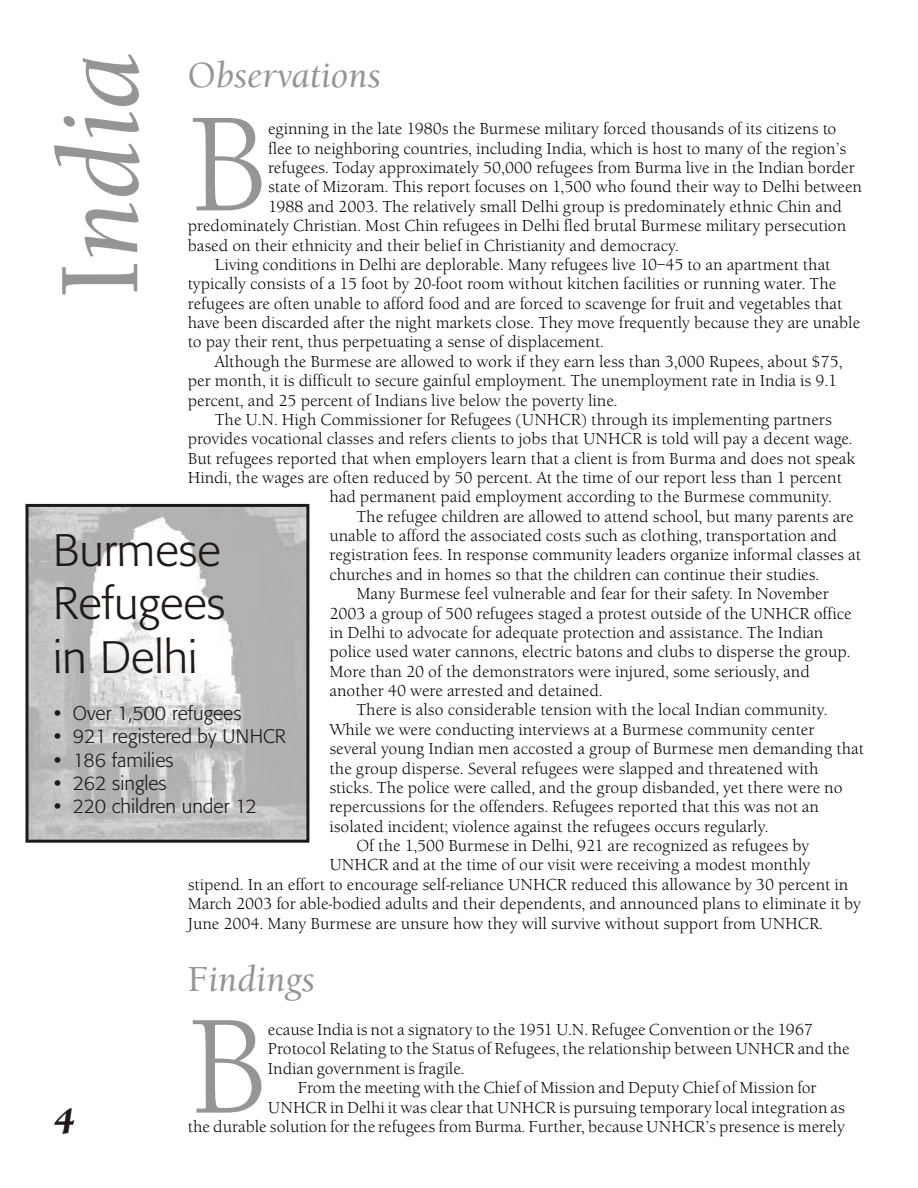
<style>
.page{position:relative;width:918px;height:1188px;background:#fff}
.page>*{position:absolute;margin:0;border:0;box-sizing:border-box;transform-origin:0 0}
.t1{font:138.45px "Berkeley Old ITC";color:#969494}
.t2{font:italic 112.5px "Berkeley Old Md ITC";color:#969494}
.t3{font:300 45px/53.4px "Formata";color:#1f1a17;text-align:justify}
.t4{font:italic 36px "Berkeley Old Md ITC";color:#969494}
.t5{font:italic 900 36px "Berkeley Old Md ITC";color:#1f1a17}
.t6{font:300 19.5px "Formata";color:#1f1a17}
.t7{font:16.5px "Berkeley Old ITC";color:#000}
.s1{font-style:normal}
.s2{color:#fff}
</style>
<div class="page">
<img style="left:30px;top:508px;width:275px;height:331px">
<div style="left:26px;top:504px;width:283px;height:339px;border:3px solid #1f1a17"></div>
<h2 class="t2" style="left:56px;top:298px;width:246px;rotate:-90deg"><span class="s1">I</span>ndia</h2>
<h3 class="t4" style="left:188px;top:61px;width:195px"><span class="s1">O</span>bservations</h3>
<h1 class="t1" style="left:188px;top:109px;width:82px">B</h1>
<p class="t7" style="left:268px;top:122px;width:570px">eginning in the late 1980s the Burmese military forced thousands of its citizens to</p>
<p class="t7" style="left:268px;top:142px;width:580px">flee to neighboring countries, including India, which is host to many of the region’s</p>
<p class="t7" style="left:268px;top:161px;width:588px">refugees. Today approximately 50,000 refugees from Burma live in the Indian border</p>
<p class="t7" style="left:268px;top:180px;width:596px">state of Mizoram. This report focuses on 1,500 who found their way to Delhi between</p>
<p class="t7" style="left:268px;top:200px;width:576px">1988 and 2003. The relatively small Delhi group is predominately ethnic Chin and</p>
<p class="t7" style="left:188px;top:219px;width:660px">predominately Christian. Most Chin refugees in Delhi fled brutal Burmese military persecution</p>
<p class="t7" style="left:188px;top:238px;width:493px">based on their ethnicity and their belief in Christianity and democracy.</p>
<p class="t7" style="left:215px;top:258px;width:617px">Living conditions in Delhi are deplorable. Many refugees live 10–45 to an apartment that</p>
<p class="t7" style="left:188px;top:277px;width:650px">typically consists of a 15 foot by 20-foot room without kitchen facilities or running water. The</p>
<p class="t7" style="left:188px;top:297px;width:656px">refugees are often unable to afford food and are forced to scavenge for fruit and vegetables that</p>
<p class="t7" style="left:188px;top:316px;width:674px">have been discarded after the night markets close. They move frequently because they are unable</p>
<p class="t7" style="left:188px;top:335px;width:418px">to pay their rent, thus perpetuating a sense of displacement.</p>
<p class="t7" style="left:215px;top:355px;width:629px">Although the Burmese are allowed to work if they earn less than 3,000 Rupees, about $75,</p>
<p class="t7" style="left:188px;top:374px;width:651px">per month, it is difficult to secure gainful employment. The unemployment rate in India is 9.1</p>
<p class="t7" style="left:188px;top:393px;width:431px">percent, and 25 percent of Indians live below the poverty line.</p>
<p class="t7" style="left:215px;top:413px;width:619px">The U.N. High Commissioner for Refugees (UNHCR) through its implementing partners</p>
<p class="t7" style="left:188px;top:432px;width:666px">provides vocational classes and refers clients to jobs that UNHCR is told will pay a decent wage.</p>
<p class="t7" style="left:188px;top:452px;width:669px">But refugees reported that when employers learn that a client is from Burma and does not speak</p>
<p class="t7" style="left:188px;top:471px;width:656px">Hindi, the wages are often reduced by 50 percent. At the time of our report less than 1 percent</p>
<p class="t7" style="left:329px;top:490px;width:504px">had permanent paid employment according to the Burmese community.</p>
<p class="t7" style="left:356px;top:510px;width:499px">The refugee children are allowed to attend school, but many parents are</p>
<p class="t7" style="left:329px;top:529px;width:509px">unable to afford the associated costs such as clothing, transportation and</p>
<p class="t7" style="left:329px;top:548px;width:533px">registration fees. In response community leaders organize informal classes at</p>
<p class="t7" style="left:329px;top:568px;width:491px">churches and in homes so that the children can continue their studies.</p>
<p class="t7" style="left:356px;top:587px;width:474px">Many Burmese feel vulnerable and fear for their safety. In November</p>
<p class="t7" style="left:329px;top:607px;width:524px">2003 a group of 500 refugees staged a protest outside of the UNHCR office</p>
<p class="t7" style="left:329px;top:626px;width:495px">in Delhi to advocate for adequate protection and assistance. The Indian</p>
<p class="t7" style="left:329px;top:645px;width:523px">police used water cannons, electric batons and clubs to disperse the group.</p>
<p class="t7" style="left:329px;top:665px;width:482px">More than 20 of the demonstrators were injured, some seriously, and</p>
<p class="t7" style="left:329px;top:684px;width:275px">another 40 were arrested and detained.</p>
<p class="t7" style="left:356px;top:703px;width:472px">There is also considerable tension with the local Indian community.</p>
<p class="t7" style="left:329px;top:723px;width:487px">While we were conducting interviews at a Burmese community center</p>
<p class="t7" style="left:329px;top:742px;width:536px">several young Indian men accosted a group of Burmese men demanding that</p>
<p class="t7" style="left:329px;top:762px;width:491px">the group disperse. Several refugees were slapped and threatened with</p>
<p class="t7" style="left:329px;top:781px;width:515px">sticks. The police were called, and the group disbanded, yet there were no</p>
<p class="t7" style="left:329px;top:800px;width:491px">repercussions for the offenders. Refugees reported that this was not an</p>
<p class="t7" style="left:329px;top:820px;width:441px">isolated incident; violence against the refugees occurs regularly.</p>
<p class="t7" style="left:356px;top:839px;width:454px">Of the 1,500 Burmese in Delhi, 921 are recognized as refugees by</p>
<p class="t7" style="left:329px;top:858px;width:482px">UNHCR and at the time of our visit were receiving a modest monthly</p>
<p class="t7" style="left:188px;top:878px;width:662px">stipend. In an effort to encourage self-reliance UNHCR reduced this allowance by 30 percent in</p>
<p class="t7" style="left:188px;top:897px;width:675px">March 2003 for able-bodied adults and their dependents, and announced plans to eliminate it by</p>
<p class="t7" style="left:188px;top:916px;width:637px">June 2004. Many Burmese are unsure how they will survive without support from UNHCR.</p>
<h3 class="t3" style="left:53px;top:528px;width:174px">Burmese Refugees in Delhi</h3>
<p class="t6" style="left:53px;top:706px;width:190px">• Over 1,500 refugees</p>
<p class="t6" style="left:53px;top:729px;width:234px">• 921 registered by UNHCR</p>
<p class="t6" style="left:53px;top:752px;width:122px">• 186 families</p>
<p class="t6" style="left:53px;top:775px;width:115px">• 262 singles</p>
<p class="t6" style="left:53px;top:798px;width:205px">• 220 children under 12</p>
<h3 class="t5" style="left:54px;top:1107px;width:22px">4</h3>
<h3 class="t4" style="left:188px;top:965px;width:129px"><span class="s1">F</span>indings</h3>
<h1 class="t1" style="left:188px;top:1011px;width:82px">B</h1>
<p class="t7" style="left:268px;top:1023px;width:547px">ecause India is not a signatory to the 1951 U.N. Refugee Convention or the 1967</p>
<p class="t7" style="left:268px;top:1042px;width:583px">Protocol Relating to the Status of Refugees, the relationship between UNHCR and the</p>
<p class="t7" style="left:268px;top:1062px;width:198px">Indian government is fragile.</p>
<p class="t7" style="left:268px;top:1081px;width:550px"><span class="s2">........</span>From the meeting with the Chief of Mission and Deputy Chief of Mission for</p>
<p class="t7" style="left:268px;top:1100px;width:579px">UNHCR in Delhi it was clear that UNHCR is pursuing temporary local integration as</p>
<p class="t7" style="left:188px;top:1120px;width:659px">the durable solution for the refugees from Burma. Further, because UNHCR’s presence is merely</p>
</div>
